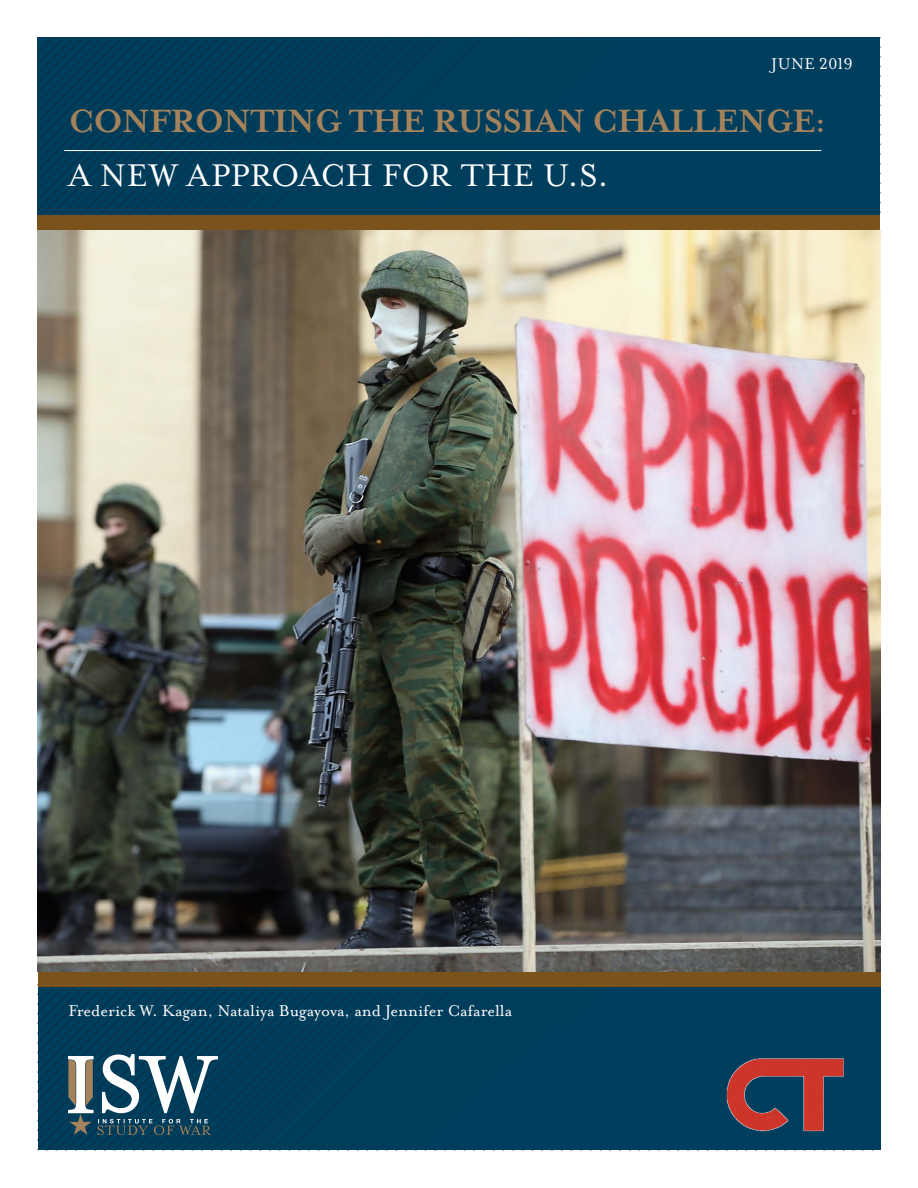
<style>
.page{position:relative;width:918px;height:1188px;background:#fff}
.page>*{position:absolute;margin:0;border:0;box-sizing:border-box;transform-origin:0 0}
.Cover-Report{font:700 37.5px "Mrs Eaves";letter-spacing:-.025em;color:#a4825b}
.Cover-Title{font:36px "Mrs Eaves Lining OT";letter-spacing:-.005em;color:#fff}
.Cover-Author{font:18px "Mrs Eaves Lining OT";color:#fff}
.Cover-Date{font:18px "Mrs Eaves Lining OT";letter-spacing:.01em;color:#fff}
</style>
<div class="page">
<div style="left:38px;top:37px;width:842px;height:181px;background:#003e5e"></div>
<div style="left:38px;top:981px;width:842px;height:169px;background:#003e5e"></div>
<div style="left:38px;top:964px;width:842px;height:22px;background:#79531b"></div>
<div style="left:38px;top:215px;width:842px;height:15px;background:#79531b"></div>
<svg style="left:38px;top:986px;width:256px;height:164px"></svg>
<img style="left:38px;top:230px;width:842px;height:741px">
<hr style="left:64px;top:150px;width:757px;height:1px;background:#fff">
<img style="left:726px;top:1058px;width:118px;height:74px">
<p class="Cover-Date" style="left:771px;top:53px;width:83px">JUNE 2019</p>
<p class="Cover-Report" style="left:68px;top:99px;width:759px">CONFRONTING THE RUSSIAN CHALLENGE:</p>
<p class="Cover-Title" style="left:68px;top:156px;width:542px">A NEW APPROACH FOR THE U.S.</p>
<p class="Cover-Author" style="left:68px;top:1001px;width:445px">Frederick W. Kagan, Nataliya Bugayova, and Jennifer Cafarella</p>
</div>
